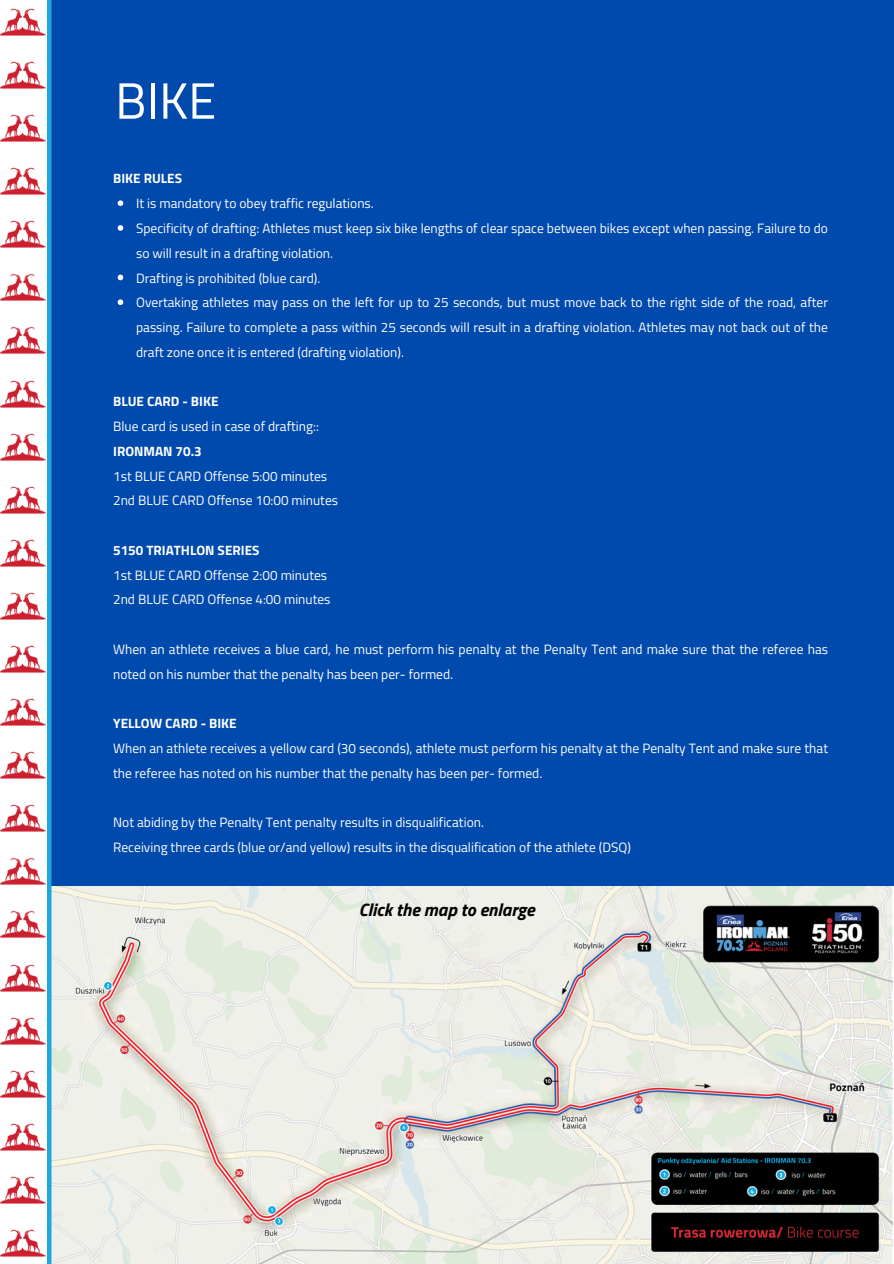
<style>
.page{position:relative;width:894px;height:1264px;background:#fff}
.page>*{position:absolute;margin:0;border:0;box-sizing:border-box;transform-origin:0 0}
.t1{font:51px "Titillium Web";color:#fff}
.t2{font:italic 700 18px "Titillium Web";color:#000}
.t3{font:13.5px/24.8px "Titillium Web";color:#fff}
.t4{font:700 13.5px "Titillium Web";color:#fff}
</style>
<div class="page">
<div style="left:48px;top:0;width:845px;height:1263px;background:#004aad"></div>
<img style="left:51px;top:886px;width:842px;height:377px">
<hr style="left:47px;top:0;width:4px;height:1263px;background:#1ca8df">
<img style="left:0;top:8px;width:46px;height:28px">
<img style="left:0;top:1229px;width:46px;height:28px">
<img style="left:0;top:61px;width:46px;height:28px">
<img style="left:0;top:114px;width:46px;height:28px">
<img style="left:0;top:167px;width:46px;height:28px">
<img style="left:0;top:220px;width:46px;height:28px">
<img style="left:0;top:273px;width:46px;height:28px">
<img style="left:0;top:326px;width:46px;height:28px">
<img style="left:0;top:380px;width:46px;height:28px">
<img style="left:0;top:433px;width:46px;height:28px">
<img style="left:0;top:486px;width:46px;height:28px">
<img style="left:0;top:539px;width:46px;height:28px">
<img style="left:0;top:592px;width:46px;height:28px">
<img style="left:0;top:645px;width:46px;height:28px">
<img style="left:0;top:698px;width:46px;height:28px">
<img style="left:0;top:751px;width:46px;height:28px">
<img style="left:0;top:804px;width:46px;height:28px">
<img style="left:0;top:857px;width:46px;height:28px">
<img style="left:0;top:910px;width:46px;height:28px">
<img style="left:0;top:964px;width:46px;height:28px">
<img style="left:0;top:1017px;width:46px;height:28px">
<img style="left:0;top:1070px;width:46px;height:28px">
<img style="left:0;top:1123px;width:46px;height:28px">
<img style="left:0;top:1176px;width:46px;height:28px">
<svg style="left:118px;top:200px;width:5px;height:6px"></svg>
<svg style="left:118px;top:225px;width:5px;height:6px"></svg>
<svg style="left:118px;top:275px;width:5px;height:5px"></svg>
<svg style="left:118px;top:299px;width:5px;height:6px"></svg>
<p class="t1" style="left:115px;top:61px;width:103px">BIKE</p>
<p class="t4" style="left:113px;top:168px;width:70px">BIKE RULES</p>
<p class="t3" style="left:136px;top:191px;width:239px">It is mandatory to obey traffic regulations.</p>
<p class="t3" style="left:136px;top:215px;width:693px">Specificity of drafting: Athletes must keep six bike lengths of clear space between bikes except when passing. Failure to do so will result in a drafting violation.</p>
<p class="t3" style="left:136px;top:265px;width:186px">Drafting is prohibited (blue card).</p>
<p class="t3" style="left:136px;top:290px;width:693px;text-align:justify">Overtaking athletes may pass on the left for up to 25 seconds, but must move back to the right side of the road, after passing. Failure to complete a pass within 25 seconds will result in a drafting violation. Athletes may not back out of the draft zone once it is entered (drafting violation).</p>
<p class="t4" style="left:113px;top:391px;width:107px">BLUE CARD - BIKE</p>
<p class="t3" style="left:113px;top:413px;width:207px">Blue card is used in case of drafting::</p>
<p class="t4" style="left:113px;top:440px;width:90px">IRONMAN 70.3</p>
<p class="t3" style="left:113px;top:463px;width:215px">1st BLUE CARD Offense 5:00 minutes</p>
<p class="t3" style="left:113px;top:488px;width:226px">2nd BLUE CARD Offense 10:00 minutes</p>
<p class="t4" style="left:113px;top:539px;width:148px">5150 TRIATHLON SERIES</p>
<p class="t3" style="left:113px;top:562px;width:215px">1st BLUE CARD Offense 2:00 minutes</p>
<p class="t3" style="left:113px;top:587px;width:219px">2nd BLUE CARD Offense 4:00 minutes</p>
<p class="t3" style="left:113px;top:636px;width:716px">When an athlete receives a blue card, he must perform his penalty at the Penalty Tent and make sure that the referee has noted on his number that the penalty has been per- formed.</p>
<p class="t4" style="left:113px;top:713px;width:125px">YELLOW CARD - BIKE</p>
<h3 class="t3" style="left:113px;top:735px;width:716px">When an athlete receives a yellow card (30 seconds), athlete must perform his penalty at the Penalty Tent and make sure that the referee has noted on his number that the penalty has been per- formed.</h3>
<h4 class="t3" style="left:113px;top:809px;width:372px">Not abiding by the Penalty Tent penalty results in disqualification.</h4>
<h2 class="t3" style="left:113px;top:834px;width:519px">Receiving three cards (blue or/and yellow) results in the disqualification of the athlete (DSQ)</h2>
<p class="t2" style="left:359px;top:895px;width:177px">Click the map to enlarge</p>
</div>
